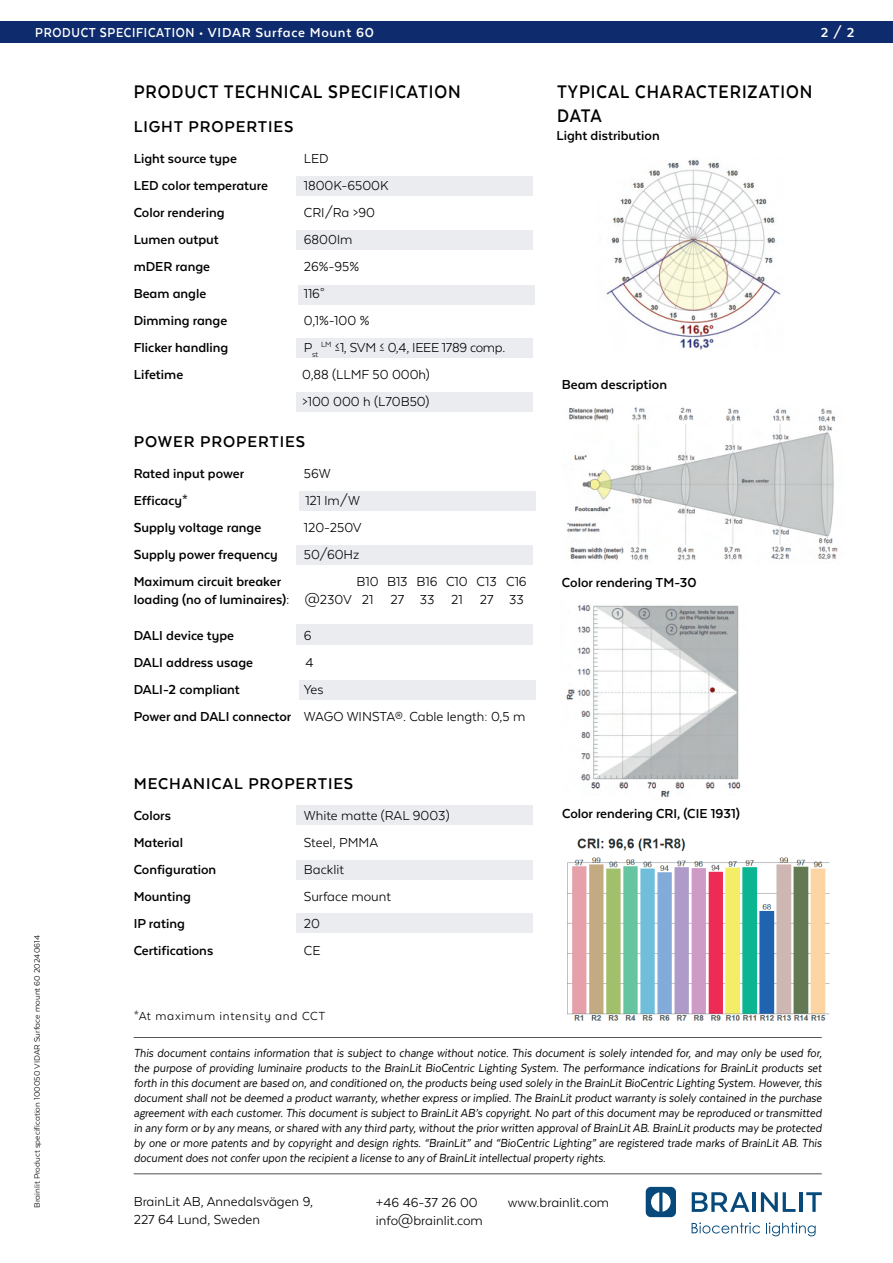
<style>
.page{position:relative;width:893px;height:1263px;background:#fff}
.page>*{position:absolute;margin:0;border:0;box-sizing:border-box;transform-origin:0 0}
.t1{font:700 21px/24px "Texta Alt";letter-spacing:.05em;color:#000;scale:.9 1}
.t2{font:700 18px "Texta Alt";letter-spacing:.05em;color:#000}
.t3{font:700 15px "Texta Alt";color:#000}
.t4{font:15px/18px "Texta Alt";color:#000}
.t5{font:700 15px "Texta Alt";letter-spacing:.05em;color:#fff;scale:.9 1}
.t6{font:15px "Texta Alt";letter-spacing:-.02em;color:#000}
.t7{font:700 15px "Texta Alt";letter-spacing:.05em;color:#fff}
.t8{font:italic 13.5px/15px "Texta Alt";color:#000;text-align:justify;scale:.9 1}
.t9{font:13.5px "Texta Alt";letter-spacing:.05em;color:#000}
.t10{font:9px "Texta Alt";color:#000;scale:1.04 1}
.t11{font:8.7px "Texta Alt";color:#000}
.s1{font-weight:700}
</style>
<div class="page">
<div style="left:297px;top:176px;width:236px;height:20px;background:#ebecf0"></div>
<div style="left:297px;top:392px;width:236px;height:20px;background:#ebecf0"></div>
<div style="left:297px;top:230px;width:236px;height:19px;background:#ebecf0"></div>
<div style="left:297px;top:338px;width:236px;height:19px;background:#ebecf0"></div>
<div style="left:297px;top:545px;width:236px;height:20px;background:#ebecf0"></div>
<div style="left:297px;top:624px;width:236px;height:21px;background:#ebecf0"></div>
<div style="left:299px;top:680px;width:237px;height:20px;background:#ebecf0"></div>
<div style="left:297px;top:806px;width:236px;height:19px;background:#ebecf0"></div>
<div style="left:297px;top:861px;width:236px;height:19px;background:#ebecf0"></div>
<div style="left:297px;top:913px;width:236px;height:19px;background:#ebecf0"></div>
<hr style="left:134px;top:1037px;width:688px;height:1px;background:#000">
<svg style="left:692px;top:1192px;width:57px;height:20px"></svg>
<hr style="left:753px;top:1192px;width:3px;height:20px;background:#06497a">
<svg style="left:761px;top:1192px;width:34px;height:20px"></svg>
<hr style="left:800px;top:1192px;width:3px;height:20px;background:#06497a">
<svg style="left:806px;top:1192px;width:16px;height:20px"></svg>
<svg style="left:646px;top:1187px;width:30px;height:30px"></svg>
<svg style="left:692px;top:1222px;width:68px;height:11px"></svg>
<svg style="left:766px;top:1222px;width:50px;height:14px"></svg>
<hr style="left:134px;top:1173px;width:688px;height:1px;background:#000">
<div style="left:298px;top:285px;width:237px;height:20px;background:#ebecf0"></div>
<div style="left:0;top:21px;width:893px;height:22px;background:#0d2b6d"></div>
<div style="left:299px;top:491px;width:237px;height:19px;background:#ebecf0"></div>
<img style="left:606px;top:160px;width:175px;height:190px">
<img style="left:566px;top:407px;width:272px;height:154px">
<img style="left:566px;top:605px;width:175px;height:192px">
<img style="left:567px;top:838px;width:263px;height:183px">
<p class="t5" style="left:35px;top:25px;width:378px">PRODUCT SPECIFICATION • VIDAR Surface Mount 60</p>
<p class="t7" style="left:821px;top:25px;width:35px">2 / 2</p>
<p class="t10" style="left:33px;top:1208px;width:263px;rotate:-90deg">Brainlit Product specification 100050 VIDAR Surface mount 60 20240614</p>
<h1 class="t1" style="left:134px;top:80px;width:365px">PRODUCT TECHNICAL SPECIFICATION</h1>
<h2 class="t2" style="left:134px;top:117px;width:161px">LIGHT PROPERTIES</h2>
<p class="t3" style="left:134px;top:151px;width:105px">Light source type</p>
<p class="t4" style="left:304px;top:149px;width:26px">LED</p>
<p class="t3" style="left:134px;top:178px;width:136px">LED color temperature</p>
<p class="t4" style="left:304px;top:176px;width:86px">1800K-6500K</p>
<p class="t3" style="left:134px;top:205px;width:92px">Color rendering</p>
<p class="t4" style="left:304px;top:203px;width:73px">CRI/Ra &gt;90</p>
<p class="t3" style="left:134px;top:232px;width:87px">Lumen output</p>
<p class="t4" style="left:304px;top:230px;width:50px">6800lm</p>
<p class="t3" style="left:134px;top:259px;width:78px">mDER range</p>
<p class="t4" style="left:304px;top:257px;width:57px">26%-95%</p>
<p class="t3" style="left:134px;top:286px;width:74px">Beam angle</p>
<p class="t4" style="left:304px;top:284px;width:22px">116°</p>
<p class="t3" style="left:134px;top:313px;width:95px">Dimming range</p>
<p class="t4" style="left:304px;top:311px;width:67px">0,1%-100 %</p>
<p class="t3" style="left:134px;top:340px;width:96px">Flicker handling</p>
<p class="t11" style="left:304px;top:350px;width:16px"><sup>P</sup>st</p>
<p class="t6" style="left:321px;top:340px;width:186px"><sup>LM</sup> ≤1, SVM ≤ 0,4, IEEE 1789 comp.</p>
<p class="t3" style="left:134px;top:367px;width:51px">Lifetime</p>
<p class="t4" style="left:302px;top:361px;width:129px;line-height:27px">0,88 (LLMF 50 000h) &gt;100 000 h (L70B50)</p>
<h2 class="t2" style="left:134px;top:432px;width:173px">POWER PROPERTIES</h2>
<p class="t3" style="left:134px;top:466px;width:112px">Rated input power</p>
<p class="t4" style="left:304px;top:464px;width:28px">56W</p>
<p class="t3" style="left:134px;top:493px;width:56px">Efficacy*</p>
<p class="t4" style="left:305px;top:491px;width:56px">121 lm/W</p>
<p class="t3" style="left:134px;top:520px;width:129px">Supply voltage range</p>
<p class="t4" style="left:304px;top:518px;width:59px">120-250V</p>
<p class="t3" style="left:134px;top:547px;width:146px">Supply power frequency</p>
<p class="t4" style="left:304px;top:545px;width:57px">50/60Hz</p>
<p class="t3" style="left:134px;top:574px;width:149px">Maximum circuit breaker</p>
<p class="t4" style="left:134px;top:572px;width:394px;text-align:right">B10 B13 B16 C10 C13 C16<br><span class="s1">loading (no of luminaires):</span> @230V 21 27 33 21 27 33</p>
<p class="t3" style="left:134px;top:628px;width:102px">DALI device type</p>
<p class="t4" style="left:304px;top:626px;width:9px">6</p>
<p class="t3" style="left:134px;top:655px;width:121px">DALI address usage</p>
<p class="t4" style="left:305px;top:653px;width:10px">4</p>
<p class="t3" style="left:134px;top:682px;width:108px">DALI-2 compliant</p>
<p class="t4" style="left:134px;top:676px;width:393px;line-height:27px;text-indent:170px">Yes<br><span class="s1">Power and DALI connector</span> WAGO WINSTA®. Cable length: 0,5 m</p>
<h2 class="t2" style="left:134px;top:774px;width:221px">MECHANICAL PROPERTIES</h2>
<p class="t3" style="left:134px;top:808px;width:39px">Colors</p>
<p class="t4" style="left:304px;top:806px;width:147px">White matte (RAL 9003)</p>
<p class="t3" style="left:134px;top:835px;width:51px">Material</p>
<p class="t4" style="left:304px;top:833px;width:76px">Steel, PMMA</p>
<p class="t3" style="left:134px;top:862px;width:84px">Configuration</p>
<p class="t4" style="left:304px;top:860px;width:42px">Backlit</p>
<p class="t3" style="left:134px;top:889px;width:59px">Mounting</p>
<p class="t4" style="left:304px;top:887px;width:89px">Surface mount</p>
<p class="t3" style="left:134px;top:916px;width:53px">IP rating</p>
<p class="t4" style="left:304px;top:914px;width:18px">20</p>
<p class="t3" style="left:134px;top:943px;width:81px">Certifications</p>
<p class="t4" style="left:304px;top:941px;width:18px">CE</p>
<p class="t9" style="left:134px;top:1009px;width:193px">*At maximum intensity and CCT</p>
<h1 class="t1" style="left:557px;top:80px;width:285px">TYPICAL CHARACTERIZATION<br>DATA</h1>
<p class="t3" style="left:556px;top:128px;width:105px">Light distribution</p>
<p class="t3" style="left:562px;top:377px;width:107px">Beam description</p>
<p class="t3" style="left:562px;top:574px;width:136px">Color rendering TM-30</p>
<p class="t3" style="left:562px;top:806px;width:179px">Color rendering CRI, (CIE 1931)</p>
<p class="t8" style="left:134px;top:1045px;width:766px">This document contains information that is subject to change without notice. This document is solely intended for, and may only be used for, the purpose of providing luminaire products to the BrainLit BioCentric Lighting System. The performance indications for BrainLit products set forth in this document are based on, and conditioned on, the products being used solely in the BrainLit BioCentric Lighting System. However, this document shall not be deemed a product warranty, whether express or implied. The BrainLit product warranty is solely contained in the purchase agreement with each customer. This document is subject to BrainLit AB’s copyright. No part of this document may be reproduced or transmitted in any form or by any means, or shared with any third party, without the prior written approval of BrainLit AB. BrainLit products may be protected by one or more patents and by copyright and design rights. “BrainLit” and “BioCentric Lighting” are registered trade marks of BrainLit AB. This document does not confer upon the recipient a license to any of BrainLit intellectual property rights.</p>
<p class="t4" style="left:508px;top:1193px;width:103px">www.brainlit.com</p>
<p class="t4" style="left:134px;top:1192px;width:181px">BrainLit AB, Annedalsvägen 9,<br>227 64 Lund, Sweden</p>
<p class="t4" style="left:376px;top:1193px;width:108px">+46 46-37 26 00 info@brainlit.com</p>
</div>
